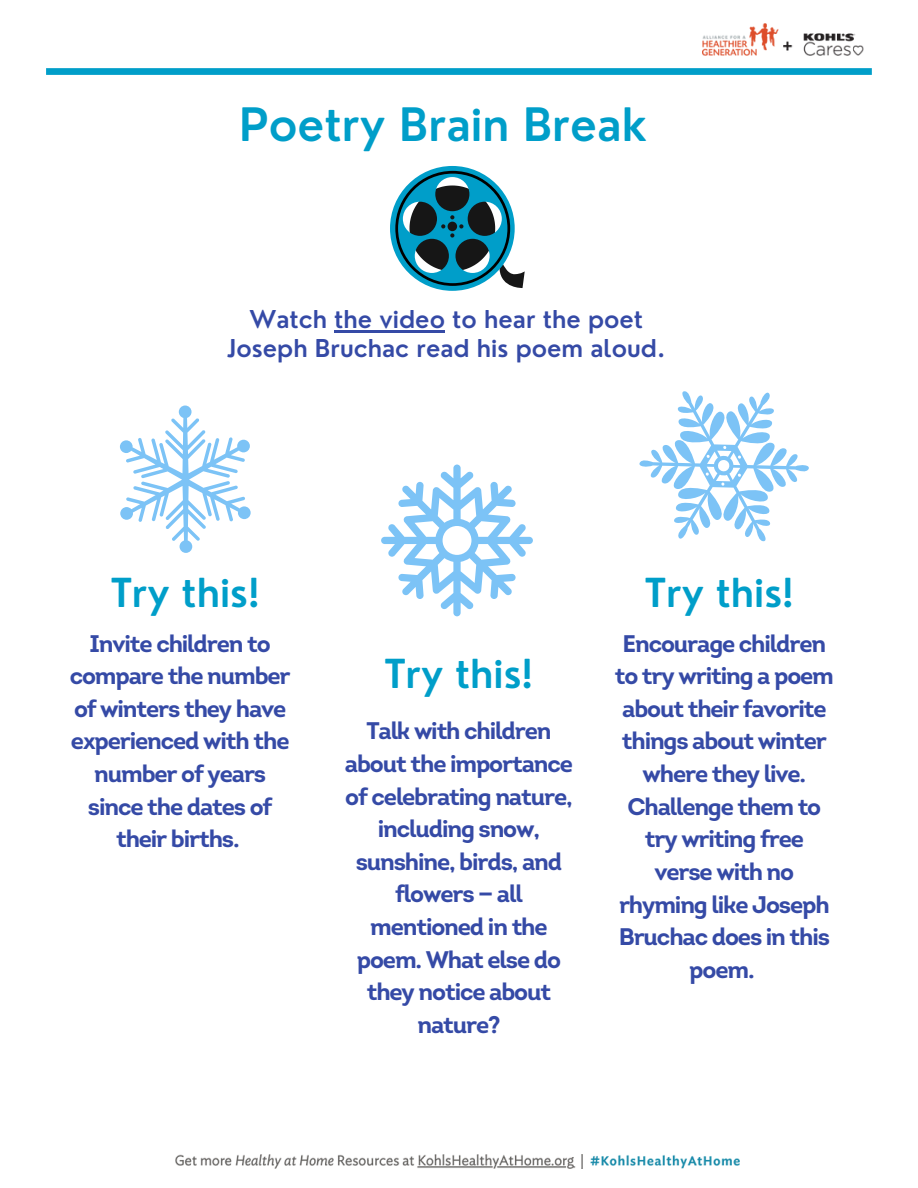
<style>
.page{position:relative;width:918px;height:1188px;background:#fff}
.page>*{position:absolute;margin:0;border:0;box-sizing:border-box;transform-origin:0 0}
.t1{font:600 45px "Nourd";color:#009ec9}
.t2{font:600 39px "Nourd";color:#009ec9}
.t3{font:700 24px/32.7px "Intro";letter-spacing:-.05em;color:#354aa6;text-align:center}
.t4{font:600 24px/29.2px "Nourd";color:#354aa6;text-align:center}
</style>
<div class="page">
<div style="left:46px;top:68px;width:826px;height:7px;background:#009ec9"></div>
<img style="left:703px;top:23px;width:161px;height:33px">
<img style="left:176px;top:1154px;width:563px;height:15px">
<svg style="left:390px;top:166px;width:135px;height:125px"></svg>
<svg style="left:120px;top:406px;width:131px;height:147px"></svg>
<svg style="left:639px;top:391px;width:170px;height:151px"></svg>
<svg style="left:381px;top:465px;width:152px;height:151px"></svg>
<hr style="left:334px;top:330px;width:111px;height:3px;background:#354aa6">
<h1 class="t1" style="left:239px;top:96px;width:409px">Poetry Brain Break</h1>
<p class="t4" style="left:227px;top:304px;width:440px">Watch the video to hear the poet<br>Joseph Bruchac read his poem aloud.</p>
<h2 class="t2" style="left:111px;top:568px;width:150px">Try this!</h2>
<p class="t3" style="left:70px;top:629px;width:222px">Invite children to compare the number of winters they have experienced with the number of years since the dates of their births.</p>
<h2 class="t2" style="left:385px;top:649px;width:150px">Try this!</h2>
<p class="t3" style="left:345px;top:717px;width:230px">Talk with children about the importance of celebrating nature, including snow, sunshine, birds, and flowers — all mentioned in the poem. What else do they notice about nature?</p>
<h2 class="t2" style="left:645px;top:568px;width:150px">Try this!</h2>
<p class="t3" style="left:615px;top:629px;width:221px">Encourage children to try writing a poem about their favorite things about winter where they live.<br>Challenge them to try writing free verse with no rhyming like Joseph<br>Bruchac does in this poem.</p>
</div>
